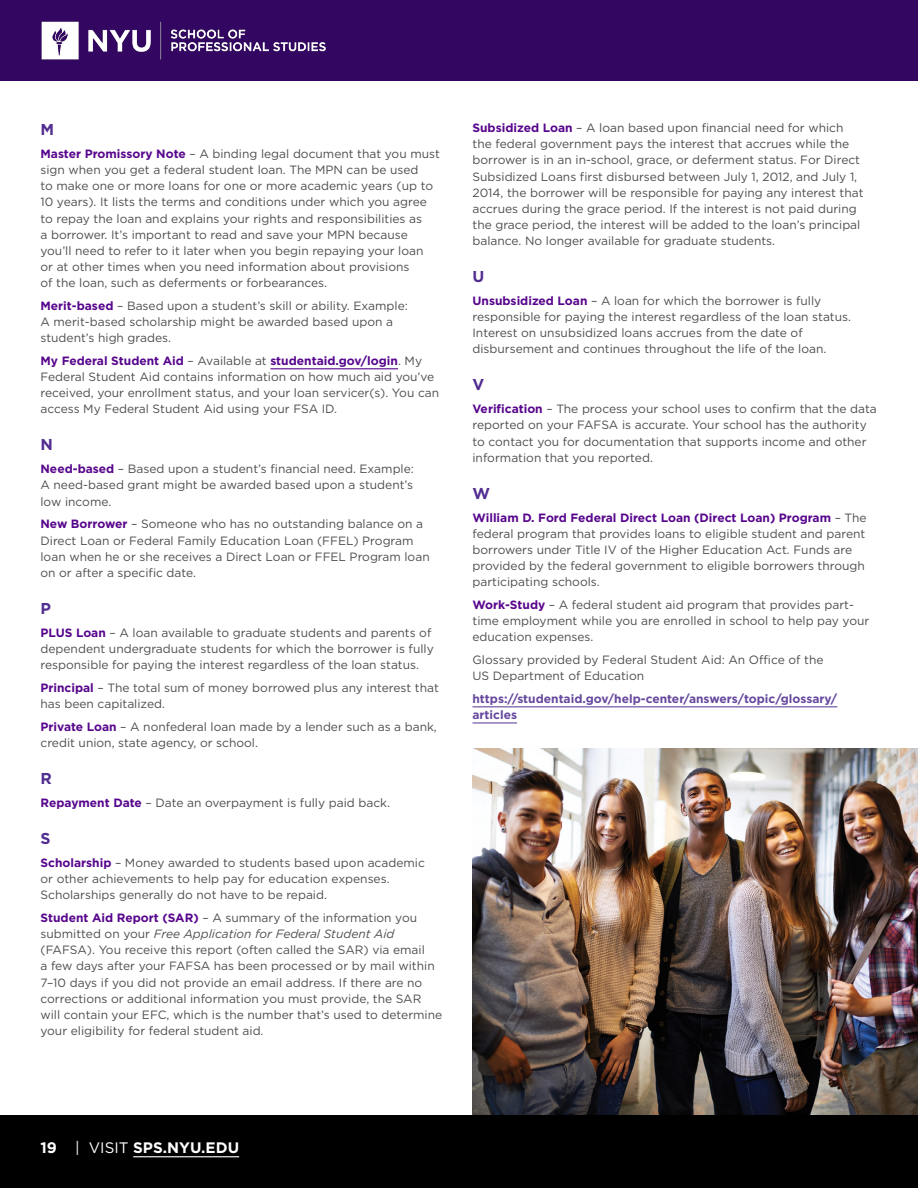
<style>
.page{position:relative;width:918px;height:1188px;background:#fff}
.page>*{position:absolute;margin:0;border:0;box-sizing:border-box;transform-origin:0 0}
.H3_Purple{font:700 15.75px "Gotham";color:#522e91}
.t1{font:700 15.15px "Gotham";color:#fff}
._02d_-_Int_-_Course_Description{font:12px/16.2px "Gotham";color:#4d4d4f}
._02d_-_Int_-_Course_Description-2{font:700 12px/16.2px "Gotham";color:#66489d}
.s1{font-weight:700;color:#57068c}
.s2{font-style:italic}
.s3{font-weight:400}
</style>
<div class="page">
<div style="left:0;top:0;width:918px;height:81px;background:#330662"></div>
<div style="left:0;top:1115px;width:918px;height:73px;background:#000"></div>
<img style="left:41px;top:21px;width:285px;height:39px">
<hr style="left:270px;top:368px;width:128px;height:1px;background:#57068c">
<hr style="left:472px;top:706px;width:365px;height:1px;background:#66489d">
<hr style="left:472px;top:722px;width:45px;height:2px;background:#66489d">
<img style="left:472px;top:749px;width:446px;height:366px">
<hr style="left:133px;top:1156px;width:106px;height:1px;background:#fff">
<h3 class="H3_Purple" style="left:40px;top:119px;width:15px">M</h3>
<p class="_02d_-_Int_-_Course_Description" style="left:40px;top:145px;width:401px"><span class="s1">Master Promissory Note</span> – A binding legal document that you must sign when you get a federal student loan. The MPN can be used<br>to make one or more loans for one or more academic years (up to 10 years). It lists the terms and conditions under which you agree to repay the loan and explains your rights and responsibilities as<br>a borrower. It’s important to read and save your MPN because you’ll need to refer to it later when you begin repaying your loan<br>or at other times when you need information about provisions<br>of the loan, such as deferments or forbearances.</p>
<p class="_02d_-_Int_-_Course_Description" style="left:40px;top:297px;width:369px"><span class="s1">Merit-based</span> – Based upon a student’s skill or ability. Example:<br>A merit-based scholarship might be awarded based upon a student’s high grades.</p>
<p class="_02d_-_Int_-_Course_Description" style="left:40px;top:352px;width:400px"><span class="s1">My Federal Student Aid</span> – Available at <span class="s1">studentaid.gov/login</span>. My Federal Student Aid contains information on how much aid you’ve received, your enrollment status, and your loan servicer(s). You can access My Federal Student Aid using your FSA ID.</p>
<h3 class="H3_Purple" style="left:40px;top:434px;width:14px">N</h3>
<p class="_02d_-_Int_-_Course_Description" style="left:40px;top:461px;width:375px;text-align:justify"><span class="s1">Need-based</span> – Based upon a student’s financial need. Example:<br>A need-based grant might be awarded based upon a student’s low income.</p>
<p class="_02d_-_Int_-_Course_Description" style="left:40px;top:516px;width:391px"><span class="s1">New Borrower</span> – Someone who has no outstanding balance on a Direct Loan or Federal Family Education Loan (FFEL) Program loan when he or she receives a Direct Loan or FFEL Program loan on or after a specific date.</p>
<h3 class="H3_Purple" style="left:40px;top:598px;width:12px">P</h3>
<p class="_02d_-_Int_-_Course_Description" style="left:40px;top:624px;width:395px"><span class="s1">PLUS Loan</span> – A loan available to graduate students and parents of dependent undergraduate students for which the borrower is fully responsible for paying the interest regardless of the loan status.</p>
<p class="_02d_-_Int_-_Course_Description" style="left:40px;top:679px;width:400px"><span class="s1">Principal</span> – The total sum of money borrowed plus any interest that has been capitalized.</p>
<p class="_02d_-_Int_-_Course_Description" style="left:40px;top:718px;width:398px"><span class="s1">Private Loan</span> – A nonfederal loan made by a lender such as a bank, credit union, state agency, or school.</p>
<h3 class="H3_Purple" style="left:40px;top:768px;width:13px">R</h3>
<p class="_02d_-_Int_-_Course_Description" style="left:40px;top:794px;width:349px"><span class="s1">Repayment Date</span> – Date an overpayment is fully paid back.</p>
<h3 class="H3_Purple" style="left:40px;top:828px;width:12px">S</h3>
<p class="_02d_-_Int_-_Course_Description" style="left:40px;top:854px;width:386px"><span class="s1">Scholarship</span> – Money awarded to students based upon academic or other achievements to help pay for education expenses.<br>Scholarships generally do not have to be repaid.</p>
<p class="_02d_-_Int_-_Course_Description" style="left:40px;top:909px;width:403px"><span class="s1">Student Aid Report (SAR)</span> – A summary of the information you submitted on your <span class="s2">Free Application for Federal Student Aid </span>(FAFSA). You receive this report (often called the SAR) via email<br>a few days after your FAFSA has been processed or by mail within 7–10 days if you did not provide an email address. If there are no corrections or additional information you must provide, the SAR will contain your EFC, which is the number that’s used to determine your eligibility for federal student aid.</p>
<p class="_02d_-_Int_-_Course_Description" style="left:472px;top:120px;width:393px"><span class="s1">Subsidized Loan</span> – A loan based upon financial need for which the federal government pays the interest that accrues while the borrower is in an in-school, grace, or deferment status. For Direct Subsidized Loans first disbursed between July 1, 2012, and July 1, 2014, the borrower will be responsible for paying any interest that accrues during the grace period. If the interest is not paid during the grace period, the interest will be added to the loan’s principal balance. No longer available for graduate students.</p>
<h3 class="H3_Purple" style="left:472px;top:266px;width:13px">U</h3>
<p class="_02d_-_Int_-_Course_Description" style="left:472px;top:292px;width:378px"><span class="s1">Unsubsidized Loan</span> – A loan for which the borrower is fully responsible for paying the interest regardless of the loan status.<br>Interest on unsubsidized loans accrues from the date of disbursement and continues throughout the life of the loan.</p>
<h3 class="H3_Purple" style="left:472px;top:374px;width:13px">V</h3>
<p class="_02d_-_Int_-_Course_Description" style="left:472px;top:401px;width:406px"><span class="s1">Verification</span> – The process your school uses to confirm that the data reported on your FAFSA is accurate. Your school has the authority to contact you for documentation that supports income and other information that you reported.</p>
<h3 class="H3_Purple" style="left:472px;top:483px;width:19px">W</h3>
<p class="_02d_-_Int_-_Course_Description" style="left:472px;top:509px;width:396px"><span class="s1">William D. Ford Federal Direct Loan (Direct Loan) Program</span> – The federal program that provides loans to eligible student and parent borrowers under Title IV of the Higher Education Act. Funds are provided by the federal government to eligible borrowers through participating schools.</p>
<p class="_02d_-_Int_-_Course_Description" style="left:472px;top:596px;width:398px"><span class="s1">Work-Study</span> – A federal student aid program that provides part&shy;time employment while you are enrolled in school to help pay your education expenses.</p>
<p class="_02d_-_Int_-_Course_Description" style="left:472px;top:651px;width:353px">Glossary provided by Federal Student Aid: An Office of the<br>US Department of Education</p>
<p class="_02d_-_Int_-_Course_Description-2" style="left:472px;top:691px;width:366px">https://studentaid.gov/help-center/answers/topic/glossary/ articles</p>
<p class="t1" style="left:40px;top:1138px;width:200px">19 <span class="s3">| VISIT</span> SPS.NYU.EDU</p>
</div>
